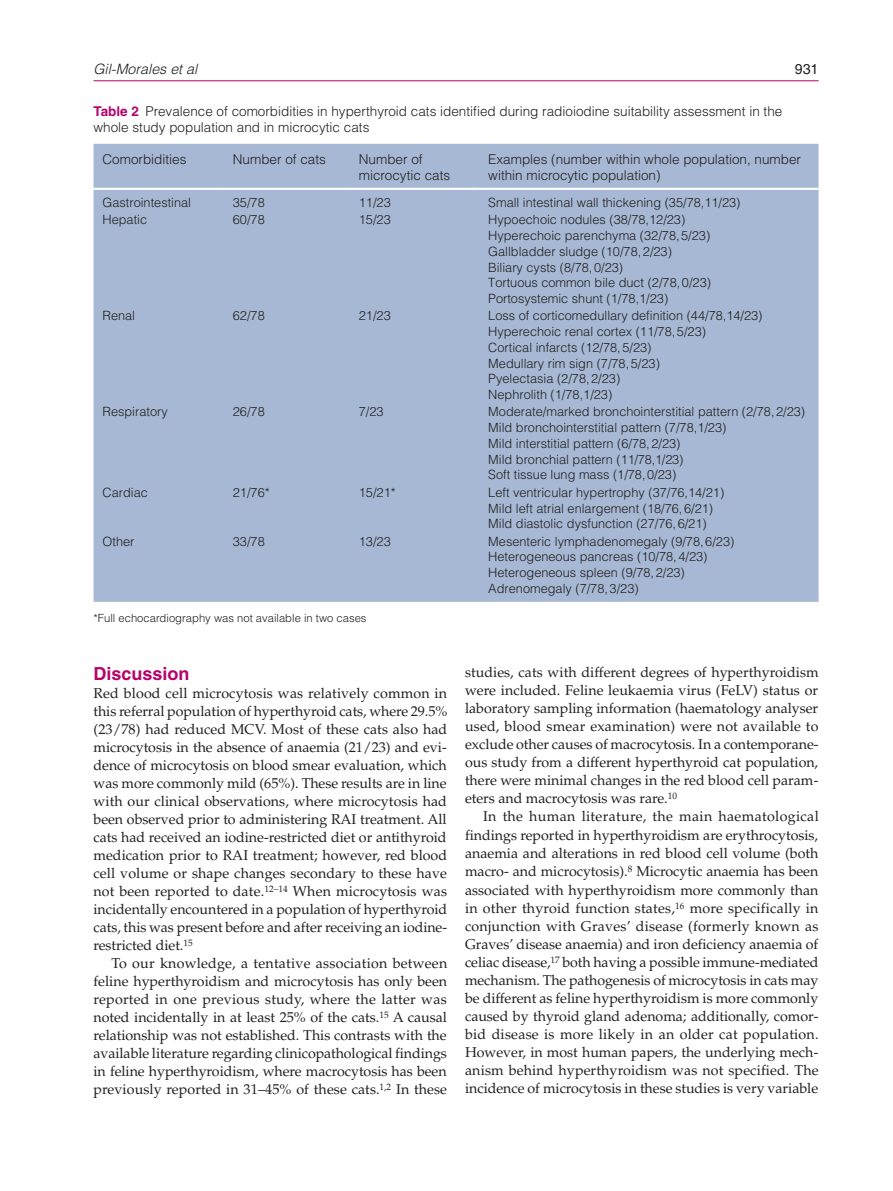
<style>
.page{position:relative;width:893px;height:1191px;background:#fff}
.page>*{position:absolute;margin:0;border:0;box-sizing:border-box;transform-origin:0 0}
.t1{font:700 18px "Helvetica LT Std";color:#b6036c}
.t2{font:14.25px/18px "Palatino LT Std";letter-spacing:-.005em;color:#231f20;text-align:justify}
.t3{font:italic 300 14.25px "Helvetica LT Std";color:#231f20}
.t4{font:14.25px "Helvetica LT Std";color:#231f20}
.t5{font:300 13.5px/15.8px "Helvetica LT Std";color:#231f20}
.t6{font:300 12.75px/15.8px "Helvetica LT Std";color:#231f20}
.t7{font:300 11.25px "Helvetica LT Std";color:#231f20}
.s1{font-weight:700;color:#b6036c}
</style>
<div class="page">
<hr style="left:94px;top:80px;width:725px;height:1px;background:#b6036c">
<div style="left:94px;top:144px;width:725px;height:458px;background:#a6b8d3"></div>
<hr style="left:94px;top:188px;width:130px;height:2px;background:#fff">
<hr style="left:224px;top:188px;width:126px;height:2px;background:#fff">
<hr style="left:350px;top:188px;width:129px;height:2px;background:#fff">
<hr style="left:479px;top:188px;width:340px;height:2px;background:#fff">
<p class="t3" style="left:94px;top:60px;width:105px">Gil-Morales et al</p>
<p class="t4" style="left:795px;top:61px;width:25px">931</p>
<p class="t5" style="left:94px;top:103px;width:690px"><span class="s1">Table 2</span> Prevalence of comorbidities in hyperthyroid cats identified during radioiodine suitability assessment in the whole study population and in microcytic cats</p>
<p class="t5" style="left:103px;top:151px;width:85px">Comorbidities</p>
<p class="t5" style="left:233px;top:151px;width:95px">Number of cats</p>
<p class="t5" style="left:359px;top:151px;width:93px">Number of microcytic cats</p>
<p class="t5" style="left:488px;top:151px;width:314px">Examples (number within whole population, number within microcytic population)</p>
<p class="t6" style="left:103px;top:195px;width:90px">Gastrointestinal</p>
<p class="t6" style="left:233px;top:195px;width:33px">35/78</p>
<p class="t6" style="left:359px;top:195px;width:33px">11/23</p>
<p class="t6" style="left:488px;top:195px;width:254px">Small intestinal wall thickening (35/78,11/23)</p>
<p class="t6" style="left:103px;top:212px;width:46px">Hepatic</p>
<p class="t6" style="left:233px;top:212px;width:33px">60/78</p>
<p class="t6" style="left:359px;top:212px;width:33px">15/23</p>
<p class="t6" style="left:488px;top:212px;width:224px">Hypoechoic nodules (38/78,12/23)<br>Hyperechoic parenchyma (32/78,5/23)<br>Gallbladder sludge (10/78,2/23)<br>Biliary cysts (8/78,0/23)<br>Tortuous common bile duct (2/78,0/23)<br>Portosystemic shunt (1/78,1/23)</p>
<p class="t6" style="left:103px;top:308px;width:34px">Renal</p>
<p class="t6" style="left:233px;top:308px;width:33px">62/78</p>
<p class="t6" style="left:359px;top:308px;width:33px">21/23</p>
<p class="t6" style="left:488px;top:308px;width:276px">Loss of corticomedullary definition (44/78,14/23)<br>Hyperechoic renal cortex (11/78,5/23)<br>Cortical infarcts (12/78,5/23)<br>Medullary rim sign (7/78,5/23)<br>Pyelectasia (2/78,2/23)<br>Nephrolith (1/78,1/23)</p>
<p class="t6" style="left:103px;top:404px;width:67px">Respiratory</p>
<p class="t6" style="left:233px;top:404px;width:33px">26/78</p>
<p class="t6" style="left:359px;top:404px;width:26px">7/23</p>
<p class="t6" style="left:488px;top:404px;width:318px">Moderate/marked bronchointerstitial pattern (2/78,2/23)<br>Mild bronchointerstitial pattern (7/78,1/23)<br>Mild interstitial pattern (6/78,2/23)<br>Mild bronchial pattern (11/78,1/23)<br>Soft tissue lung mass (1/78,0/23)</p>
<p class="t6" style="left:103px;top:484px;width:47px">Cardiac</p>
<p class="t6" style="left:233px;top:484px;width:38px">21/76*</p>
<p class="t6" style="left:359px;top:484px;width:38px">15/21*</p>
<p class="t6" style="left:488px;top:484px;width:237px">Left ventricular hypertrophy (37/76,14/21)<br>Mild left atrial enlargement (18/76,6/21)<br>Mild diastolic dysfunction (27/76,6/21)</p>
<p class="t6" style="left:103px;top:533px;width:33px">Other</p>
<p class="t6" style="left:233px;top:533px;width:33px">33/78</p>
<p class="t6" style="left:359px;top:533px;width:33px">13/23</p>
<p class="t6" style="left:488px;top:533px;width:248px">Mesenteric lymphadenomegaly (9/78,6/23)<br>Heterogeneous pancreas (10/78,4/23)<br>Heterogeneous spleen (9/78,2/23)<br>Adrenomegaly (7/78,3/23)</p>
<p class="t7" style="left:94px;top:611px;width:275px">*Full echocardiography was not available in two cases</p>
<p class="t1" style="left:94px;top:662px;width:98px">Discussion</p>
<p class="t2" style="left:94px;top:684px;width:355px">Red blood cell microcytosis was relatively common in this referral population of hyperthyroid cats, where 29.5% (23/78) had reduced MCV. Most of these cats also had microcytosis in the absence of anaemia (21/23) and evi&shy;dence of microcytosis on blood smear evaluation, which was more commonly mild (65%). These results are in line with our clinical observations, where microcytosis had been observed prior to administering RAI treatment. All cats had received an iodine-restricted diet or antithyroid medication prior to RAI treatment; however, red blood cell volume or shape changes secondary to these have not been reported to date.<sup>12–14</sup> When microcytosis was incidentally encountered in a population of hyperthyroid cats, this was present before and after receiving an iodine&shy;restricted diet.<sup>15</sup></p>
<p class="t2" style="left:94px;top:954px;width:355px;text-indent:18px">To our knowledge, a tentative association between feline hyperthyroidism and microcytosis has only been reported in one previous study, where the latter was noted incidentally in at least 25% of the cats.<sup>15</sup> A causal relationship was not established. This contrasts with the available literature regarding clinicopathological findings in feline hyperthyroidism, where macrocytosis has been previously reported in 31–45% of these cats.<sup>1,2</sup> In these</p>
<p class="t2" style="left:465px;top:663px;width:355px">studies, cats with different degrees of hyperthyroidism were included. Feline leukaemia virus (FeLV) status or laboratory sampling information (haematology analyser used, blood smear examination) were not available to exclude other causes of macrocytosis. In a contemporane&shy;ous study from a different hyperthyroid cat population, there were minimal changes in the red blood cell param&shy;eters and macrocytosis was rare.<sup>10</sup></p>
<p class="t2" style="left:465px;top:807px;width:355px;text-indent:18px">In the human literature, the main haematological findings reported in hyperthyroidism are erythrocytosis, anaemia and alterations in red blood cell volume (both macro- and microcytosis).<sup>8</sup> Microcytic anaemia has been associated with hyperthyroidism more commonly than in other thyroid function states,<sup>16</sup> more specifically in conjunction with Graves’ disease (formerly known as Graves’ disease anaemia) and iron deficiency anaemia of celiac disease,<sup>17</sup> both having a possible immune-mediated mechanism. The pathogenesis of microcytosis in cats may be different as feline hyperthyroidism is more commonly caused by thyroid gland adenoma; additionally, comor&shy;bid disease is more likely in an older cat population.<br>However, in most human papers, the underlying mech&shy;anism behind hyperthyroidism was not specified. The incidence of microcytosis in these studies is very variable</p>
</div>
